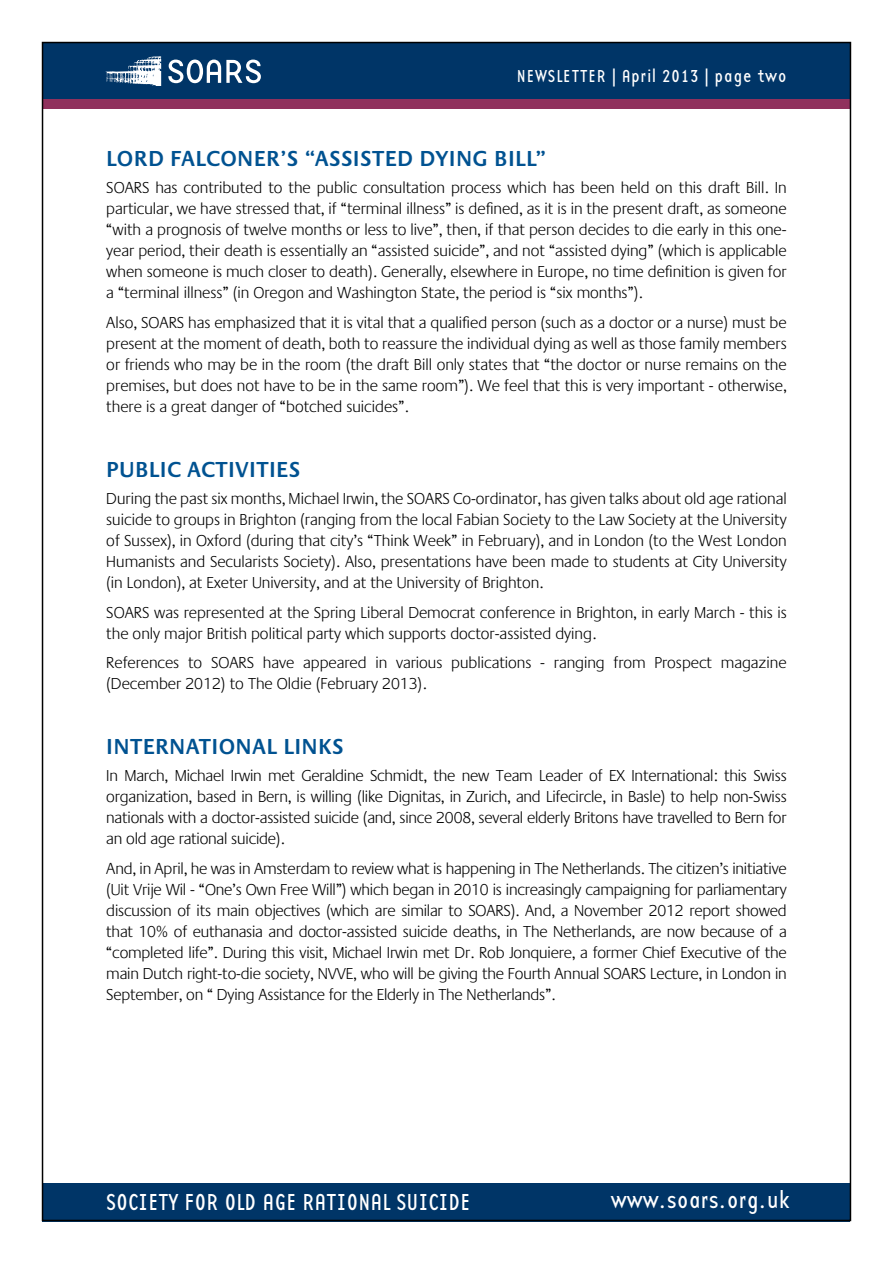
<style>
.page{position:relative;width:893px;height:1263px;background:#fff}
.page>*{position:absolute;margin:0;border:0;box-sizing:border-box;transform-origin:0 0}
.t1{font:24px "Base Twelve Sans";color:#fff}
.t2{font:600 22.5px "Praxis";letter-spacing:.015em;color:#005291}
.t3{font:18px "Base Twelve Sans";letter-spacing:.025em;color:#fff}
.t4{font:300 16.5px/21px "Praxis";color:#000;text-align:justify}
</style>
<div class="page">
<div style="left:43px;top:43px;width:807px;height:62px;background:#003567"></div>
<svg style="left:168px;top:60px;width:93px;height:23px"></svg>
<svg style="left:106px;top:56px;width:55px;height:30px"></svg>
<div style="left:43px;top:1183px;width:807px;height:38px;background:#003567"></div>
<div style="left:43px;top:99px;width:807px;height:10px;background:#90315d"></div>
<p class="t3" style="left:517px;top:64px;width:271px">NEWSLETTER | April 2013 | page two</p>
<h2 class="t2" style="left:106px;top:146px;width:441px">LORD FALCONER’S “ASSISTED DYING BILL”</h2>
<p class="t4" style="left:106px;top:178px;width:682px">SOARS has contributed to the public consultation process which has been held on this draft Bill. In particular, we have stressed that, if “terminal illness” is defined, as it is in the present draft, as someone “with a prognosis of twelve months or less to live”, then, if that person decides to die early in this one&shy;year period, their death is essentially an “assisted suicide”, and not “assisted dying” (which is applicable when someone is much closer to death). Generally, elsewhere in Europe, no time definition is given for a “terminal illness” (in Oregon and Washington State, the period is “six months”).</p>
<p class="t4" style="left:106px;top:312px;width:682px">Also, SOARS has emphasized that it is vital that a qualified person (such as a doctor or a nurse) must be present at the moment of death, both to reassure the individual dying as well as those family members or friends who may be in the room (the draft Bill only states that “the doctor or nurse remains on the premises, but does not have to be in the same room”). We feel that this is very important - otherwise, there is a great danger of “botched suicides”.</p>
<h2 class="t2" style="left:106px;top:457px;width:195px">PUBLIC ACTIVITIES</h2>
<p class="t4" style="left:106px;top:488px;width:682px">During the past six months, Michael Irwin, the SOARS Co-ordinator, has given talks about old age rational suicide to groups in Brighton (ranging from the local Fabian Society to the Law Society at the University of Sussex), in Oxford (during that city’s “Think Week” in February), and in London (to the West London Humanists and Secularists Society). Also, presentations have been made to students at City University (in London), at Exeter University, and at the University of Brighton.</p>
<p class="t4" style="left:106px;top:602px;width:682px">SOARS was represented at the Spring Liberal Democrat conference in Brighton, in early March - this is the only major British political party which supports doctor-assisted dying.</p>
<p class="t4" style="left:106px;top:652px;width:682px">References to SOARS have appeared in various publications - ranging from Prospect magazine (December 2012) to The Oldie (February 2013).</p>
<h2 class="t2" style="left:106px;top:734px;width:239px">INTERNATIONAL LINKS</h2>
<p class="t4" style="left:106px;top:766px;width:682px">In March, Michael Irwin met Geraldine Schmidt, the new Team Leader of EX International: this Swiss organization, based in Bern, is willing (like Dignitas, in Zurich, and Lifecircle, in Basle) to help non-Swiss nationals with a doctor-assisted suicide (and, since 2008, several elderly Britons have travelled to Bern for an old age rational suicide).</p>
<p class="t4" style="left:106px;top:858px;width:682px">And, in April, he was in Amsterdam to review what is happening in The Netherlands. The citizen’s initiative (Uit Vrije Wil - “One’s Own Free Will”) which began in 2010 is increasingly campaigning for parliamentary discussion of its main objectives (which are similar to SOARS). And, a November 2012 report showed that 10% of euthanasia and doctor-assisted suicide deaths, in The Netherlands, are now because of a “completed life”. During this visit, Michael Irwin met Dr. Rob Jonquiere, a former Chief Executive of the main Dutch right-to-die society, NVVE, who will be giving the Fourth Annual SOARS Lecture, in London in September, on “ Dying Assistance for the Elderly in The Netherlands”.</p>
<h1 class="t1" style="left:106px;top:1187px;width:366px">SOCIETY FOR OLD AGE RATIONAL SUICIDE</h1>
<h1 class="t1" style="left:611px;top:1185px;width:182px">www.soars.org.uk</h1>
</div>
